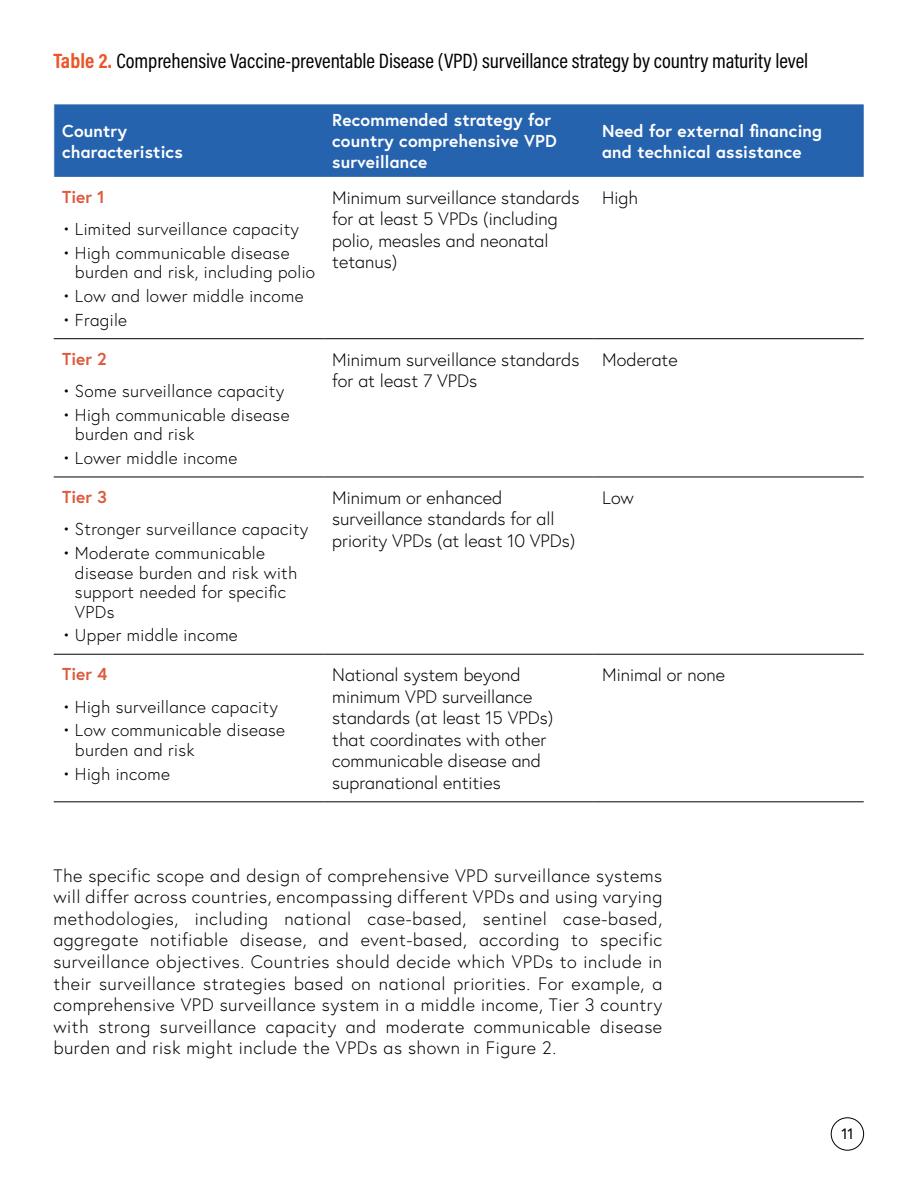
<style>
.page{position:relative;width:918px;height:1188px;background:#fff}
.page>*{position:absolute;margin:0;border:0;box-sizing:border-box;transform-origin:0 0}
.t1{font:21px "Acumin Variable Concept";letter-spacing:-.095em;color:#000}
.t2{font:300 18px/21.6px "Europa";color:#000}
.t3{font:300 17.25px/19.5px "Europa";letter-spacing:.02em;color:#000}
.t4{font:700 17.25px/21px "Europa";letter-spacing:.01em;color:#fff}
.t5{font:700 17.25px "Europa";color:#db5c40}
.t6{font:15px "Europa";color:#000}
.s1{color:#ea5628}
</style>
<div class="page">
<div style="left:831px;top:1117px;width:33px;height:34px;border:1px solid #000;border-radius:50%"></div>
<div style="left:54px;top:104px;width:810px;height:73px;background:#2663ae"></div>
<hr style="left:54px;top:338px;width:270px;height:1px;background:#000">
<hr style="left:324px;top:338px;width:270px;height:1px;background:#000">
<hr style="left:594px;top:338px;width:270px;height:1px;background:#000">
<hr style="left:54px;top:477px;width:270px;height:1px;background:#000">
<hr style="left:324px;top:477px;width:270px;height:1px;background:#000">
<hr style="left:594px;top:477px;width:270px;height:1px;background:#000">
<hr style="left:54px;top:654px;width:270px;height:1px;background:#000">
<hr style="left:324px;top:654px;width:270px;height:1px;background:#000">
<hr style="left:594px;top:654px;width:270px;height:1px;background:#000">
<hr style="left:54px;top:801px;width:270px;height:1px;background:#000">
<hr style="left:324px;top:801px;width:270px;height:1px;background:#000">
<hr style="left:594px;top:801px;width:270px;height:1px;background:#000">
<p class="t1" style="left:53px;top:46px;width:757px"><span class="s1">Table 2.</span> Comprehensive Vaccine-preventable Disease (VPD) surveillance strategy by country maturity level</p>
<p class="t4" style="left:62px;top:120px;width:122px">Country characteristics</p>
<p class="t4" style="left:332px;top:109px;width:226px">Recommended strategy for country comprehensive VPD surveillance</p>
<p class="t4" style="left:602px;top:120px;width:221px">Need for external financing and technical assistance</p>
<p class="t5" style="left:62px;top:185px;width:44px">Tier 1</p>
<p class="t3" style="left:62px;top:219px;width:238px">• Limited surveillance capacity</p>
<p class="t3" style="left:75px;top:243px;width:242px;text-indent:-13px">• High communicable disease burden and risk, including polio</p>
<p class="t3" style="left:62px;top:286px;width:243px">• Low and lower middle income</p>
<p class="t3" style="left:62px;top:310px;width:66px">• Fragile</p>
<p class="t2" style="left:332px;top:186px;width:249px">Minimum surveillance standards for at least 5 VPDs (including polio, measles and neonatal tetanus)</p>
<p class="t2" style="left:602px;top:186px;width:37px">High</p>
<p class="t5" style="left:62px;top:347px;width:46px">Tier 2</p>
<p class="t3" style="left:62px;top:381px;width:223px">• Some surveillance capacity</p>
<p class="t3" style="left:75px;top:405px;width:216px;text-indent:-13px">• High communicable disease burden and risk</p>
<p class="t3" style="left:62px;top:448px;width:177px">• Lower middle income</p>
<p class="t5" style="left:62px;top:485px;width:46px">Tier 3</p>
<p class="t3" style="left:62px;top:519px;width:248px">• Stronger surveillance capacity</p>
<p class="t3" style="left:75px;top:543px;width:224px;text-indent:-13px">• Moderate communicable disease burden and risk with support needed for specific<br>VPDs</p>
<p class="t3" style="left:62px;top:625px;width:177px">• Upper middle income</p>
<p class="t5" style="left:62px;top:663px;width:47px">Tier 4</p>
<p class="t3" style="left:62px;top:697px;width:217px">• High surveillance capacity</p>
<p class="t3" style="left:75px;top:720px;width:212px;text-indent:-13px">• Low communicable disease burden and risk</p>
<p class="t3" style="left:62px;top:764px;width:109px">• High income</p>
<p class="t2" style="left:332px;top:348px;width:249px">Minimum surveillance standards for at least 7 VPDs</p>
<p class="t2" style="left:602px;top:348px;width:77px">Moderate</p>
<p class="t2" style="left:332px;top:486px;width:245px">Minimum or enhanced surveillance standards for all priority VPDs (at least 10 VPDs)</p>
<p class="t2" style="left:602px;top:486px;width:33px">Low</p>
<p class="t2" style="left:332px;top:664px;width:223px">National system beyond minimum VPD surveillance standards (at least 15 VPDs) that coordinates with other communicable disease and supranational entities</p>
<p class="t2" style="left:602px;top:664px;width:124px">Minimal or none</p>
<p class="t2" style="left:53px;top:864px;width:610px;text-align:justify">The specific scope and design of comprehensive VPD surveillance systems will differ across countries, encompassing different VPDs and using varying methodologies, including national case-based, sentinel case-based, aggregate notifiable disease, and event-based, according to specific surveillance objectives. Countries should decide which VPDs to include in their surveillance strategies based on national priorities. For example, a comprehensive VPD surveillance system in a middle income, Tier 3 country with strong surveillance capacity and moderate communicable disease burden and risk might include the VPDs as shown in Figure 2.</p>
<p class="t6" style="left:841px;top:1124px;width:14px">11</p>
</div>
